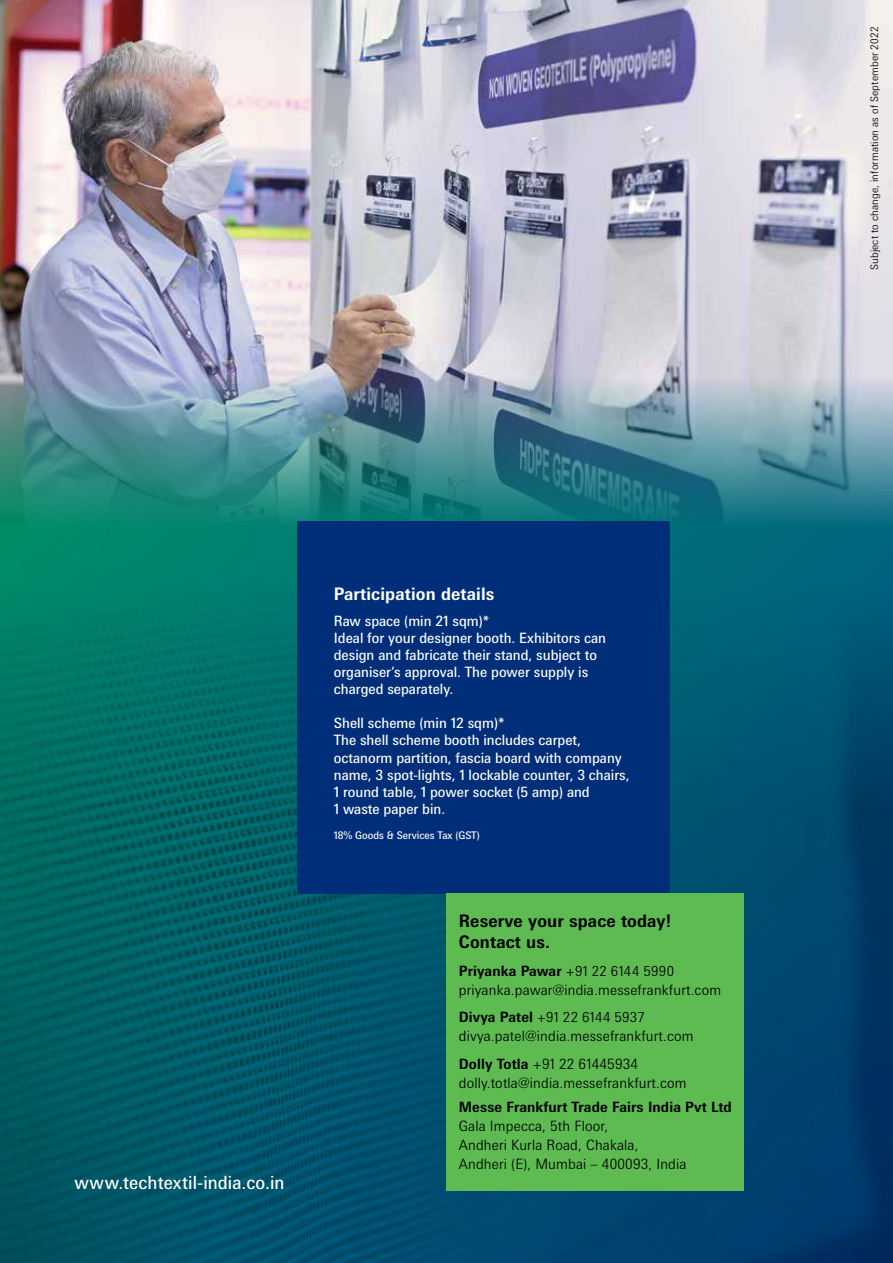
<style>
.page{position:relative;width:893px;height:1263px;background:#fff}
.page>*{position:absolute;margin:0;border:0;box-sizing:border-box;transform-origin:0 0}
.t1{font:18.15px "Messe Univers";letter-spacing:.005em;color:#fff}
.t2{font:700 17.25px/20.7px "Messe Univers";letter-spacing:.01em;color:#000}
.t3{font:700 17.25px "Messe Univers";letter-spacing:.01em;color:#fff}
.t4{font:14.25px/17.1px "Messe Univers";color:#fff}
.t5{font:300 14.25px/19px "Messe Univers";letter-spacing:.01em;color:#000}
.t6{font:700 14.25px "Messe Univers";letter-spacing:.01em;color:#000}
.t7{font:300 13.8px "Messe Univers";letter-spacing:.025em;color:#000}
.t8{font:300 10.5px "Messe Univers";letter-spacing:.01em;color:#000}
.t9{font:10.5px "Messe Univers";color:#fff}
.s1{font-weight:700}
.s2{font-size:13.8px}
.s3{font-weight:700;font-size:14.25px}
</style>
<div class="page">
<img style="left:0;top:0;width:893px;height:524px">
<img style="left:0;top:524px;width:893px;height:739px">
<div style="left:298px;top:521px;width:372px;height:372px;background:#002e78"></div>
<div style="left:446px;top:893px;width:298px;height:298px;background:#5ebb52"></div>
<p class="t1" style="left:74px;top:1172px;width:212px">www.techtextil-india.co.in</p>
<p class="t3" style="left:334px;top:583px;width:162px">Participation details</p>
<p class="t4" style="left:334px;top:612px;width:274px">Raw space (min 21 sqm)*<br>Ideal for your designer booth. Exhibitors can design and fabricate their stand, subject to organiser’s approval. The power supply is charged separately.</p>
<p class="t4" style="left:334px;top:714px;width:297px">Shell scheme (min 12 sqm)*<br>The shell scheme booth includes carpet, octanorm partition, fascia board with company name, 3 spot-lights, 1 lockable counter, 3 chairs, 1 round table, 1 power socket (5 amp) and<br>1 waste paper bin.</p>
<p class="t9" style="left:334px;top:829px;width:148px">18% Goods &amp; Services Tax (GST)</p>
<p class="t2" style="left:459px;top:911px;width:214px">Reserve your space today!<br>Contact us.</p>
<p class="t5" style="left:459px;top:961px;width:264px"><span class="s1">Priyanka Pawar</span> +<span class="s2">91 22 6144 5990 </span>priyanka.pawar@india.messefrankfurt.com</p>
<p class="t7" style="left:459px;top:1009px;width:188px"><span class="s3">Divya Patel</span> +91 22 6144 5937</p>
<p class="t5" style="left:459px;top:1022px;width:236px;line-height:27.6px">divya.patel@india.messefrankfurt.com<br><span class="s1">Dolly Totla</span> +91 22 61445934</p>
<p class="t5" style="left:459px;top:1073px;width:229px">dolly.totla@india.messefrankfurt.com</p>
<p class="t6" style="left:459px;top:1098px;width:274px">Messe Frankfurt Trade Fairs India Pvt Ltd</p>
<p class="t5" style="left:459px;top:1116px;width:229px">Gala Impecca, 5th Floor,<br>Andheri Kurla Road, Chakala,<br>Andheri (E), Mumbai – 400093, India</p>
<p class="t8" style="left:868px;top:270px;width:245px;rotate:-90deg">Subject to change, information as of September 2022</p>
</div>
